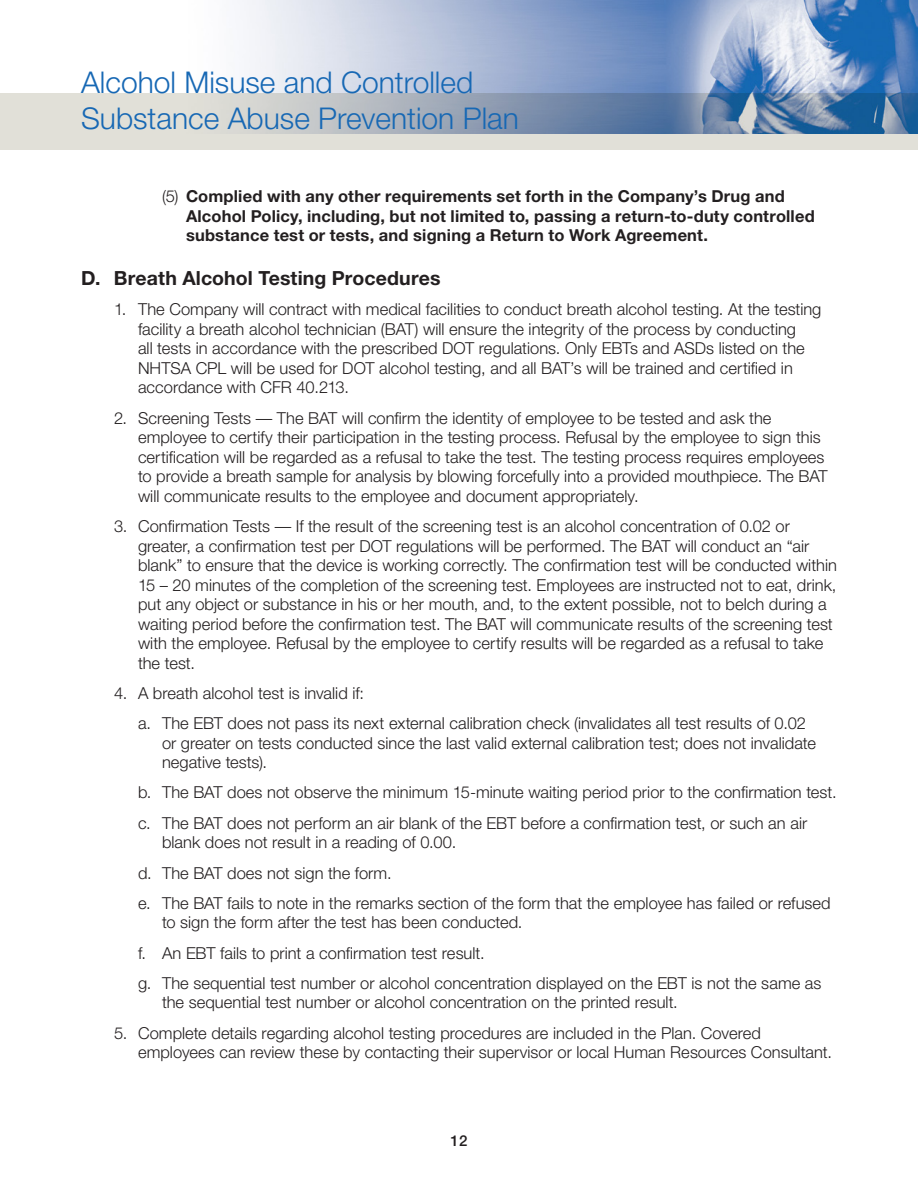
<style>
.page{position:relative;width:918px;height:1188px;background:#fff}
.page>*{position:absolute;margin:0;border:0;box-sizing:border-box;transform-origin:0 0}
.t1{font:300 30px/36px "Helvetica Neue";color:#1768b4}
.HD_1{font:700 19.5px "Helvetica Neue";letter-spacing:.005em;color:#231f20}
.HD_1_Indent_1{font:300 16.5px/19.5px "Helvetica Neue";color:#231f20}
.HD_1_Indent_2{font:300 16.5px/19.5px "Helvetica Neue";color:#231f20}
.HD_1_Indent_3{font:700 16.5px/19.5px "Helvetica Neue";letter-spacing:.01em;color:#231f20}
.t2{font:500 15px "Helvetica Neue";color:#231f20}
.s1{font-weight:300}
</style>
<div class="page">
<div style="left:0;top:93px;width:918px;height:57px;background:#e1e0d8"></div>
<img style="left:242px;top:0;width:676px;height:133px">
<h1 class="t1" style="left:81px;top:64px;width:439px">Alcohol Misuse and Controlled<br>Substance Abuse Prevention Plan</h1>
<p class="HD_1_Indent_3" style="left:186px;top:186px;width:630px;text-indent:-24px"><span class="s1">(5)</span> Complied with any other requirements set forth in the Company’s Drug and<br>Alcohol Policy, including, but not limited to, passing a return-to-duty controlled substance test or tests, and signing a Return to Work Agreement.</p>
<p class="HD_1" style="left:81px;top:266px;width:361px">D. Breath Alcohol Testing Procedures</p>
<p class="HD_1_Indent_1" style="left:138px;top:299px;width:685px;text-indent:-24px">1. The Company will contract with medical facilities to conduct breath alcohol testing. At the testing facility a breath alcohol technician (BAT) will ensure the integrity of the process by conducting<br>all tests in accordance with the prescribed DOT regulations. Only EBTs and ASDs listed on the NHTSA CPL will be used for DOT alcohol testing, and all BAT’s will be trained and certified in accordance with CFR 40.213.</p>
<p class="HD_1_Indent_1" style="left:138px;top:408px;width:691px;text-indent:-24px">2. Screening Tests — The BAT will confirm the identity of employee to be tested and ask the employee to certify their participation in the testing process. Refusal by the employee to sign this certification will be regarded as a refusal to take the test. The testing process requires employees to provide a breath sample for analysis by blowing forcefully into a provided mouthpiece. The BAT will communicate results to the employee and document appropriately.</p>
<p class="HD_1_Indent_1" style="left:138px;top:516px;width:700px;text-indent:-24px">3. Confirmation Tests — If the result of the screening test is an alcohol concentration of 0.02 or greater, a confirmation test per DOT regulations will be performed. The BAT will conduct an “air blank” to ensure that the device is working correctly. The confirmation test will be conducted within 15 – 20 minutes of the completion of the screening test. Employees are instructed not to eat, drink, put any object or substance in his or her mouth, and, to the extent possible, not to belch during a waiting period before the confirmation test. The BAT will communicate results of the screening test with the employee. Refusal by the employee to certify results will be regarded as a refusal to take the test.</p>
<p class="HD_1_Indent_1" style="left:114px;top:683px;width:252px">4. A breath alcohol test is invalid if:</p>
<p class="HD_1_Indent_2" style="left:162px;top:713px;width:655px;text-indent:-24px">a. The EBT does not pass its next external calibration check (invalidates all test results of 0.02 or greater on tests conducted since the last valid external calibration test; does not invalidate negative tests).</p>
<p class="HD_1_Indent_2" style="left:138px;top:782px;width:700px">b. The BAT does not observe the minimum 15-minute waiting period prior to the confirmation test.</p>
<p class="HD_1_Indent_2" style="left:162px;top:813px;width:647px;text-indent:-24px">c. The BAT does not perform an air blank of the EBT before a confirmation test, or such an air blank does not result in a reading of 0.00.</p>
<p class="HD_1_Indent_2" style="left:138px;top:863px;width:255px">d. The BAT does not sign the form.</p>
<p class="HD_1_Indent_2" style="left:162px;top:893px;width:670px;text-indent:-24px">e. The BAT fails to note in the remarks section of the form that the employee has failed or refused to sign the form after the test has been conducted.</p>
<p class="HD_1_Indent_2" style="left:138px;top:943px;width:348px">f. An EBT fails to print a confirmation test result.</p>
<p class="HD_1_Indent_2" style="left:162px;top:973px;width:661px;text-indent:-24px">g. The sequential test number or alcohol concentration displayed on the EBT is not the same as the sequential test number or alcohol concentration on the printed result.</p>
<p class="HD_1_Indent_1" style="left:138px;top:1023px;width:696px;text-indent:-24px">5. Complete details regarding alcohol testing procedures are included in the Plan. Covered employees can review these by contacting their supervisor or local Human Resources Consultant.</p>
<p class="t2" style="left:451px;top:1131px;width:18px">12</p>
</div>
